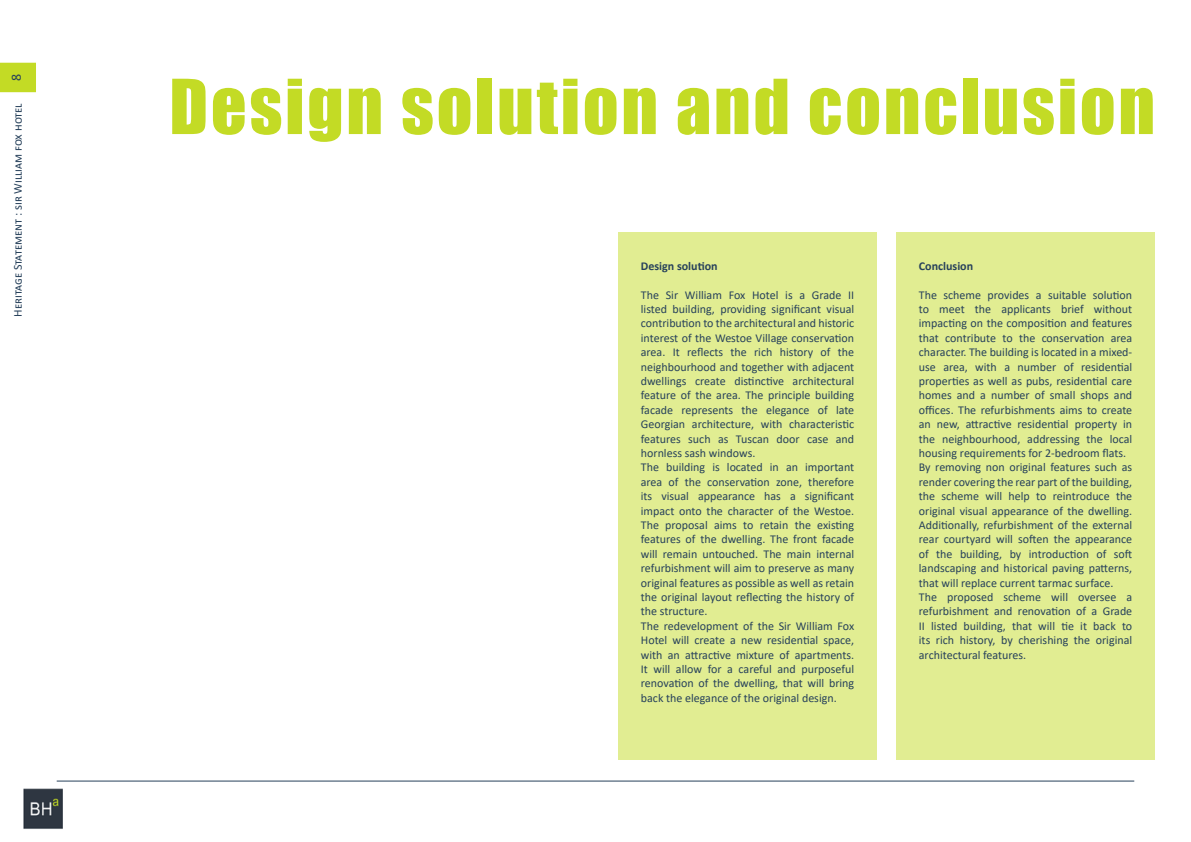
<style>
.page{position:relative;width:1191px;height:842px;background:#fff}
.page>*{position:absolute;margin:0;border:0;box-sizing:border-box;transform-origin:0 0}
.t1{font:70px "Impact";letter-spacing:.04em;color:#c3db25}
.t2{font:14px "Calibri";color:#27415b}
.t3{font:12px/14.4px "Calibri";color:#27415b}
.t4{font:700 12px "Calibri";color:#27415b}
</style>
<div class="page">
<hr style="left:57px;top:781px;width:1077px;height:1px;background:#27415b">
<div style="left:0;top:63px;width:36px;height:29px;background:#c3db25"></div>
<img style="left:23px;top:788px;width:39px;height:41px">
<div style="left:896px;top:232px;width:259px;height:527px;background:#e1ed92"></div>
<div style="left:618px;top:232px;width:259px;height:527px;background:#e1ed92"></div>
<p class="t2" style="left:6px;top:81px;width:9px;rotate:-90deg">8</p>
<p class="t3" style="left:10px;top:317px;width:215px;rotate:-90deg">Heritage Statement : sir William fox hotel</p>
<h1 class="t1" style="left:169px;top:52px;width:987px">Design solution and conclusion</h1>
<p class="t4" style="left:641px;top:257px;width:78px">Design solution</p>
<p class="t3" style="left:641px;top:287px;width:215px">The Sir William Fox Hotel is a Grade II listed building, providing significant visual contribution to the architectural and historic interest of the Westoe Village conservation area. It reflects the rich history of the neighbourhood and together with adjacent dwellings create distinctive architectural feature of the area. The principle building facade represents the elegance of late Georgian architecture, with characteristic features such as Tuscan door case and hornless sash windows.<br>The building is located in an important area of the conservation zone, therefore its visual appearance has a significant impact onto the character of the Westoe.<br>The proposal aims to retain the existing features of the dwelling. The front facade will remain untouched. The main internal refurbishment will aim to preserve as many original features as possible as well as retain the original layout reflecting the history of the structure.<br>The redevelopment of the Sir William Fox Hotel will create a new residential space, with an attractive mixture of apartments.<br>It will allow for a careful and purposeful renovation of the dwelling, that will bring back the elegance of the original design.</p>
<p class="t4" style="left:919px;top:257px;width:56px">Conclusion</p>
<p class="t3" style="left:919px;top:287px;width:215px">The scheme provides a suitable solution to meet the applicants brief without impacting on the composition and features that contribute to the conservation area character. The building is located in a mixed&shy;use area, with a number of residential properties as well as pubs, residential care homes and a number of small shops and offices. The refurbishments aims to create an new, attractive residential property in the neighbourhood, addressing the local housing requirements for 2-bedroom flats.<br>By removing non original features such as render covering the rear part of the building, the scheme will help to reintroduce the original visual appearance of the dwelling.<br>Additionally, refurbishment of the external rear courtyard will soften the appearance of the building, by introduction of soft landscaping and historical paving patterns, that will replace current tarmac surface.<br>The proposed scheme will oversee a refurbishment and renovation of a Grade II listed building, that will tie it back to its rich history, by cherishing the original architectural features.</p>
</div>
